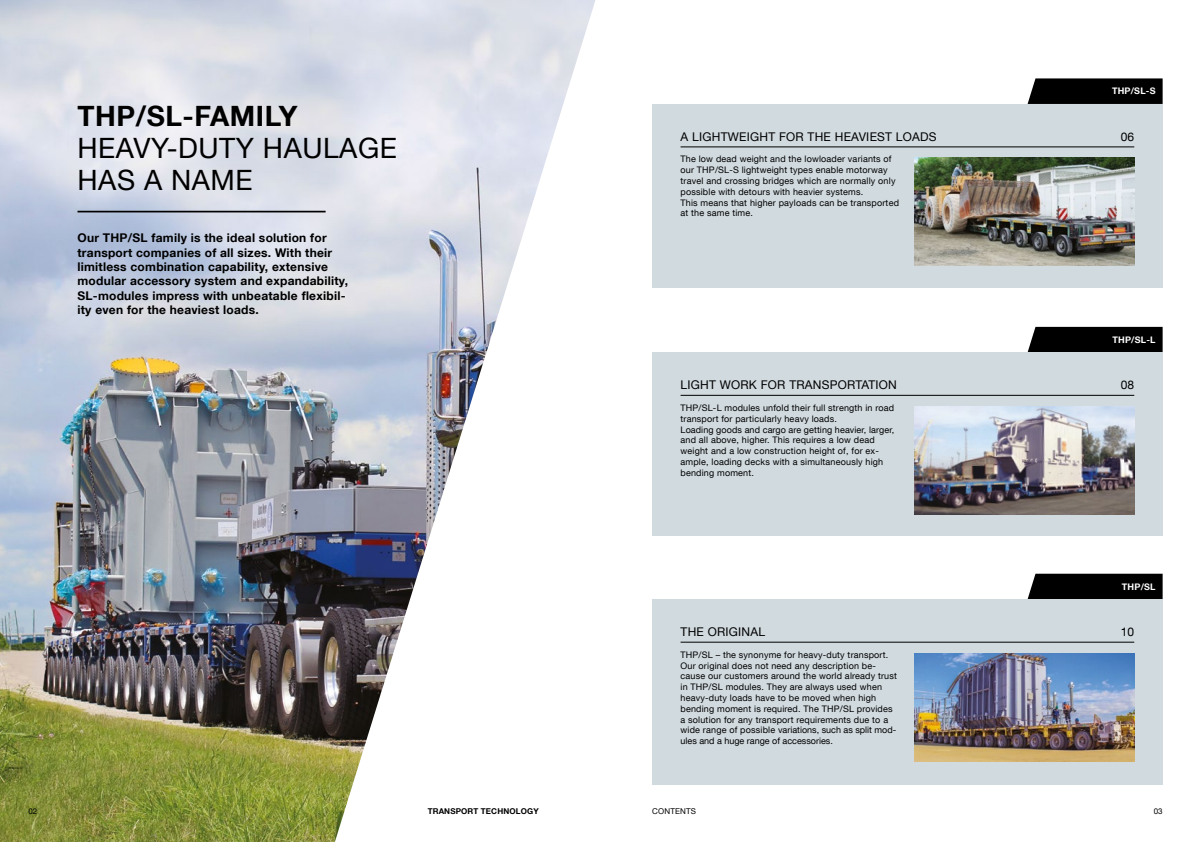
<style>
.page{position:relative;width:1191px;height:842px;background:#fff}
.page>*{position:absolute;margin:0;border:0;box-sizing:border-box;transform-origin:0 0}
.t1{font:28px/32px "Helvetica Neue LT Com";letter-spacing:.02em;color:#000}
.t2{font:700 28px "Helvetica Neue LT Com";letter-spacing:.02em;color:#000}
.t3{font:700 12px/14.4px "Helvetica Neue LT Com";letter-spacing:.02em;color:#000}
.t4{font:12px "Helvetica Neue LT Com";letter-spacing:.02em;color:#000}
.t5{font:9px/10.8px "Helvetica Neue LT Com";letter-spacing:.02em;color:#000}
.t6{font:700 9px "Helvetica Neue LT Com";letter-spacing:.02em;color:#fff}
.t7{font:700 8px "Helvetica Neue LT Com";letter-spacing:.02em;color:#000}
.t8{font:8px "Helvetica Neue LT Com";letter-spacing:.02em;color:#000}
</style>
<div class="page">
<div style="left:1027px;top:574px;width:135px;height:25px;background:#000"></div>
<div style="left:1027px;top:327px;width:135px;height:25px;background:#000"></div>
<svg style="left:1027px;top:78px;width:135px;height:26px"></svg>
<img style="left:0;top:0;width:595px;height:842px">
<div style="left:652px;top:104px;width:510px;height:184px;background:#d1dadf"></div>
<hr style="left:680px;top:147px;width:454px;height:1px;background:#000">
<div style="left:652px;top:352px;width:510px;height:184px;background:#d1dadf"></div>
<hr style="left:680px;top:395px;width:454px;height:1px;background:#000">
<div style="left:652px;top:599px;width:510px;height:185px;background:#d1dadf"></div>
<hr style="left:680px;top:642px;width:454px;height:1px;background:#000">
<hr style="left:77px;top:211px;width:249px;height:1px;background:#000">
<img style="left:914px;top:158px;width:220px;height:108px">
<img style="left:914px;top:406px;width:220px;height:108px">
<img style="left:914px;top:653px;width:220px;height:108px">
<h1 class="t2" style="left:77px;top:99px;width:221px">THP/SL-FAMILY</h1>
<h1 class="t1" style="left:77px;top:132px;width:321px">HEAVY-DUTY HAULAGE<br>HAS A NAME</h1>
<p class="t3" style="left:77px;top:230px;width:272px">Our THP/SL family is the ideal solution for transport companies of all sizes. With their limitless combination capability, extensive modular accessory system and expandability, SL-modules impress with unbeatable flexibil&shy;ity even for the heaviest loads.</p>
<p class="t6" style="left:1112px;top:86px;width:45px">THP/SL-S</p>
<h2 class="t4" style="left:680px;top:129px;width:258px">A LIGHTWEIGHT FOR THE HEAVIEST LOADS</h2>
<h2 class="t4" style="left:1120px;top:129px;width:15px">06</h2>
<p class="t5" style="left:680px;top:154px;width:220px">The low dead weight and the lowloader variants of our THP/SL-S lightweight types enable motorway travel and crossing bridges which are normally only possible with detours with heavier systems.<br>This means that higher payloads can be transported at the same time.</p>
<p class="t6" style="left:1112px;top:334px;width:44px">THP/SL-L</p>
<h2 class="t4" style="left:680px;top:378px;width:218px">LIGHT WORK FOR TRANSPORTATION</h2>
<h2 class="t4" style="left:1120px;top:378px;width:15px">08</h2>
<p class="t5" style="left:680px;top:402px;width:215px">THP/SL-L modules unfold their full strength in road transport for particularly heavy loads.<br>Loading goods and cargo are getting heavier, larger, and all above, higher. This requires a low dead weight and a low construction height of, for ex&shy;ample, loading decks with a simultaneously high bending moment.</p>
<p class="t6" style="left:1122px;top:581px;width:35px">THP/SL</p>
<h2 class="t4" style="left:680px;top:624px;width:86px">THE ORIGINAL</h2>
<h2 class="t4" style="left:1120px;top:624px;width:15px">10</h2>
<p class="t5" style="left:680px;top:649px;width:218px">THP/SL – the synonyme for heavy-duty transport.<br>Our original does not need any description be&shy;cause our customers around the world already trust in THP/SL modules. They are always used when heavy-duty loads have to be moved when high bending moment is required. The THP/SL provides a solution for any transport requirements due to a wide range of possible variations, such as split mod&shy;ules and a huge range of accessories.</p>
<p class="t8" style="left:28px;top:806px;width:10px">02</p>
<p class="t7" style="left:428px;top:806px;width:113px">TRANSPORT TECHNOLOGY</p>
<p class="t8" style="left:652px;top:806px;width:45px">CONTENTS</p>
<p class="t8" style="left:1153px;top:806px;width:10px">03</p>
</div>
